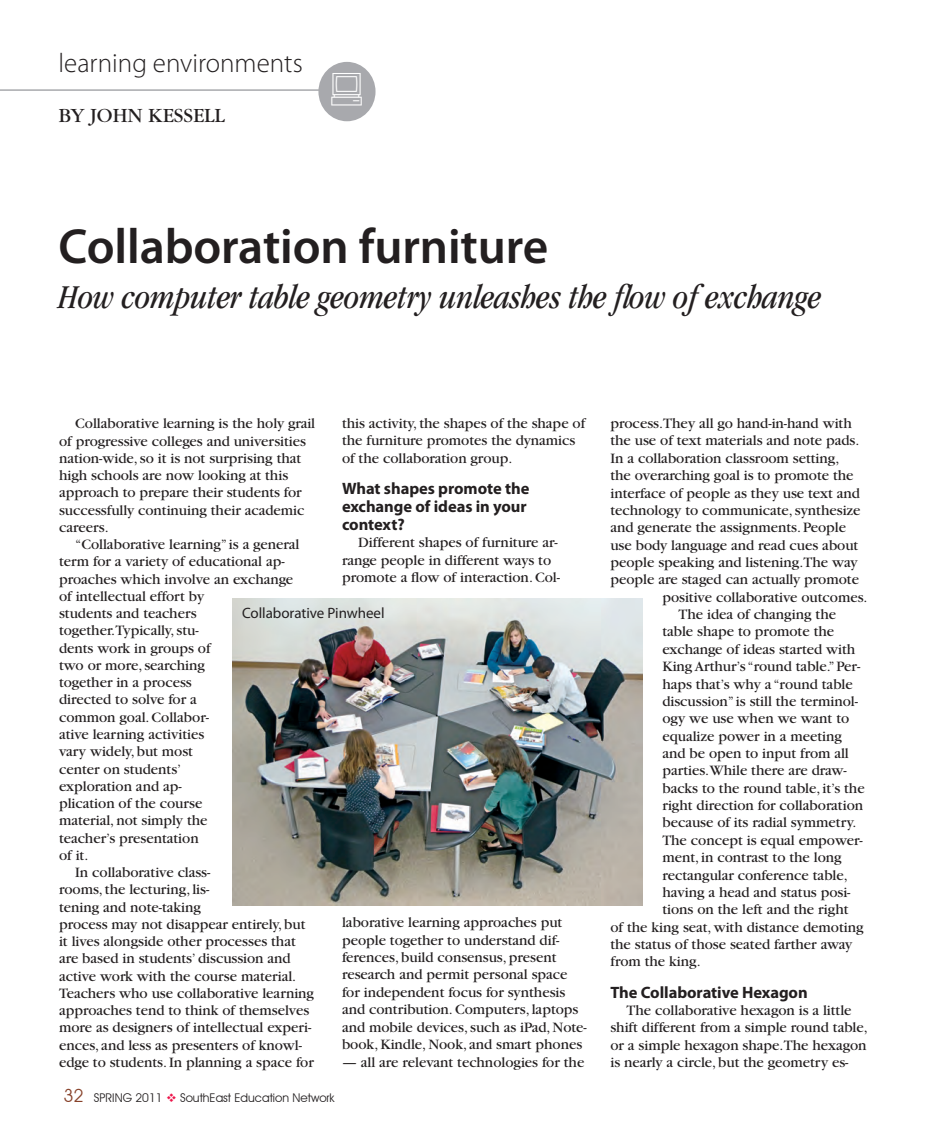
<style>
.page{position:relative;width:926px;height:1135px;background:#fff}
.page>*{position:absolute;margin:0;border:0;box-sizing:border-box;transform-origin:0 0}
.t1{font:600 49.5px "Myriad Pro";letter-spacing:-.005em;color:#231f20}
.t2{font:40.5px "FF Dingbests";color:#fff}
.t3{font:italic condensed 34.5px "Garamond";letter-spacing:-.005em;color:#231f20}
.t4{font:300 27px "Myriad Pro";color:#231f20}
.t5{font:21px "Garamond";color:#231f20}
.t6{font:700 16.5px/18px "Myriad Pro";letter-spacing:-.005em;color:#231f20}
.t7{font:15px/17.2px "Garamond";letter-spacing:-.005em;color:#231f20}
.t8{font:15px "Myriad Pro";letter-spacing:-.005em;color:#231f20}
.t9{font:12px "Avant Garde IT Cby BT";color:#231f20}
.s1{font-size:18px;color:#874129}
</style>
<div class="page">
<hr style="left:0;top:89px;width:326px;height:2px;background:#a8a9ad">
<img style="left:232px;top:598px;width:410px;height:308px">
<div style="left:318px;top:62px;width:57px;height:59px;background:#a8a9ad;border-radius:50%"></div>
<p class="t4" style="left:59px;top:52px;width:246px">learning environments</p>
<p class="t5" style="left:59px;top:108px;width:168px">BY JOHN KESSELL</p>
<p class="t2" style="left:328px;top:66px;width:39px">v</p>
<p class="t1" style="left:59px;top:228px;width:491px">Collaboration furniture</p>
<p class="t3" style="left:59px;top:284px;width:764px">How computer table geometry unleashes the flow of exchange</p>
<p class="t7" style="left:342px;top:416px;width:245px">this activity, the shapes of the shape of the furniture promotes the dynamics of the collaboration group.</p>
<p class="t6" style="left:342px;top:481px;width:189px">What shapes promote the exchange of ideas in your context?</p>
<p class="t7" style="left:342px;top:535px;width:219px;text-indent:16px">Different shapes of furniture ar&shy;range people in different ways to promote a flow of interaction. Col-</p>
<p class="t7" style="left:75px;top:416px;width:241px">Collaborative learning is the holy grail</p>
<p class="t7" style="left:59px;top:433px;width:248px">of progressive colleges and universities</p>
<p class="t7" style="left:59px;top:451px;width:244px">nation-wide, so it is not surprising that</p>
<p class="t7" style="left:59px;top:468px;width:231px">high schools are now looking at this</p>
<p class="t7" style="left:59px;top:485px;width:244px">approach to prepare their students for</p>
<p class="t7" style="left:59px;top:502px;width:247px">successfully continuing their academic</p>
<p class="t7" style="left:59px;top:520px;width:51px">careers.</p>
<p class="t7" style="left:75px;top:537px;width:226px">“Collaborative learning” is a general</p>
<p class="t7" style="left:59px;top:554px;width:227px">term for a variety of educational ap-</p>
<p class="t7" style="left:59px;top:571px;width:236px">proaches which involve an exchange</p>
<p class="t7" style="left:59px;top:589px;width:147px">of intellectual effort by</p>
<p class="t7" style="left:59px;top:606px;width:139px">students and teachers</p>
<p class="t7" style="left:59px;top:623px;width:141px">together.Typically, stu-</p>
<p class="t7" style="left:59px;top:640px;width:153px">dents work in groups of</p>
<p class="t7" style="left:59px;top:658px;width:147px">two or more, searching</p>
<p class="t7" style="left:59px;top:675px;width:134px">together in a process</p>
<p class="t7" style="left:59px;top:692px;width:139px">directed to solve for a</p>
<p class="t7" style="left:59px;top:709px;width:152px">common goal. Collabor-</p>
<p class="t7" style="left:59px;top:727px;width:147px">ative learning activities</p>
<p class="t7" style="left:59px;top:744px;width:136px">vary widely, but most</p>
<p class="t7" style="left:59px;top:761px;width:124px">center on students’</p>
<p class="t7" style="left:59px;top:778px;width:124px">exploration and ap-</p>
<p class="t7" style="left:59px;top:796px;width:145px">plication of the course</p>
<p class="t7" style="left:59px;top:813px;width:150px">material, not simply the</p>
<p class="t7" style="left:59px;top:830px;width:141px">teacher’s presentation</p>
<p class="t7" style="left:59px;top:847px;width:31px">of it.</p>
<p class="t7" style="left:75px;top:865px;width:137px">In collaborative class-</p>
<p class="t7" style="left:59px;top:882px;width:152px">rooms, the lecturing, lis-</p>
<p class="t7" style="left:59px;top:899px;width:144px">tening and note-taking</p>
<p class="t7" style="left:59px;top:916px;width:248px">process may not disappear entirely, but</p>
<p class="t7" style="left:59px;top:934px;width:238px">it lives alongside other processes that</p>
<p class="t7" style="left:59px;top:951px;width:233px">are based in students’ discussion and</p>
<p class="t7" style="left:59px;top:968px;width:239px">active work with the course material.</p>
<p class="t7" style="left:59px;top:985px;width:257px">Teachers who use collaborative learning</p>
<p class="t7" style="left:59px;top:1003px;width:252px">approaches tend to think of themselves</p>
<p class="t7" style="left:59px;top:1020px;width:254px">more as designers of intellectual experi-</p>
<p class="t7" style="left:59px;top:1037px;width:244px">ences, and less as presenters of knowl-</p>
<p class="t7" style="left:59px;top:1054px;width:256px">edge to students. In planning a space for</p>
<p class="t8" style="left:242px;top:607px;width:144px">Collaborative Pinwheel</p>
<p class="t7" style="left:342px;top:915px;width:246px">laborative learning approaches put people together to understand dif&shy;ferences, build consensus, present research and permit personal space for independent focus for synthesis and contribution. Computers, laptops and mobile devices, such as iPad, Note&shy;book, Kindle, Nook, and smart phones</p>
<p class="t7" style="left:342px;top:1054px;width:244px">— all are relevant technologies for the</p>
<p class="t9" style="left:63px;top:1090px;width:101px"><span class="s1">32</span> SPRING 2011</p>
<p class="t9" style="left:180px;top:1090px;width:156px">SouthEast Education Network</p>
<p class="t7" style="left:610px;top:416px;width:243px">process.They all go hand-in-hand with</p>
<p class="t7" style="left:610px;top:433px;width:250px">the use of text materials and note pads.</p>
<p class="t7" style="left:610px;top:451px;width:230px">In a collaboration classroom setting,</p>
<p class="t7" style="left:610px;top:468px;width:245px">the overarching goal is to promote the</p>
<p class="t7" style="left:610px;top:485px;width:251px">interface of people as they use text and</p>
<p class="t7" style="left:610px;top:503px;width:252px">technology to communicate, synthesize</p>
<p class="t7" style="left:610px;top:520px;width:237px">and generate the assignments. People</p>
<p class="t7" style="left:610px;top:537px;width:249px">use body language and read cues about</p>
<p class="t7" style="left:610px;top:555px;width:249px">people speaking and listening.The way</p>
<p class="t7" style="left:610px;top:572px;width:250px">people are staged can actually promote</p>
<p class="t7" style="left:662px;top:589px;width:207px">positive collaborative outcomes.</p>
<p class="t7" style="left:679px;top:607px;width:159px">The idea of changing the</p>
<p class="t7" style="left:662px;top:624px;width:173px">table shape to promote the</p>
<p class="t7" style="left:662px;top:642px;width:194px">exchange of ideas started with</p>
<p class="t7" style="left:662px;top:659px;width:199px">King Arthur’s “round table.” Per-</p>
<p class="t7" style="left:662px;top:676px;width:192px">haps that’s why a “round table</p>
<p class="t7" style="left:662px;top:694px;width:197px">discussion” is still the terminol-</p>
<p class="t7" style="left:662px;top:711px;width:188px">ogy we use when we want to</p>
<p class="t7" style="left:662px;top:728px;width:181px">equalize power in a meeting</p>
<p class="t7" style="left:662px;top:746px;width:188px">and be open to input from all</p>
<p class="t7" style="left:662px;top:763px;width:186px">parties.While there are draw-</p>
<p class="t7" style="left:662px;top:780px;width:204px">backs to the round table, it’s the</p>
<p class="t7" style="left:662px;top:798px;width:202px">right direction for collaboration</p>
<p class="t7" style="left:662px;top:815px;width:195px">because of its radial symmetry.</p>
<p class="t7" style="left:662px;top:832px;width:202px">The concept is equal empower-</p>
<p class="t7" style="left:662px;top:850px;width:181px">ment, in contrast to the long</p>
<p class="t7" style="left:662px;top:867px;width:187px">rectangular conference table,</p>
<p class="t7" style="left:662px;top:885px;width:190px">having a head and status posi-</p>
<p class="t7" style="left:662px;top:902px;width:188px">tions on the left and the right</p>
<p class="t7" style="left:610px;top:919px;width:255px">of the king seat, with distance demoting</p>
<p class="t7" style="left:610px;top:937px;width:244px">the status of those seated farther away</p>
<p class="t7" style="left:610px;top:954px;width:92px">from the king.</p>
<p class="t6" style="left:610px;top:984px;width:199px">The Collaborative Hexagon</p>
<p class="t7" style="left:610px;top:1003px;width:259px;text-indent:16px">The collaborative hexagon is a little shift different from a simple round table, or a simple hexagon shape.The hexagon is nearly a circle, but the geometry es-</p>
</div>
